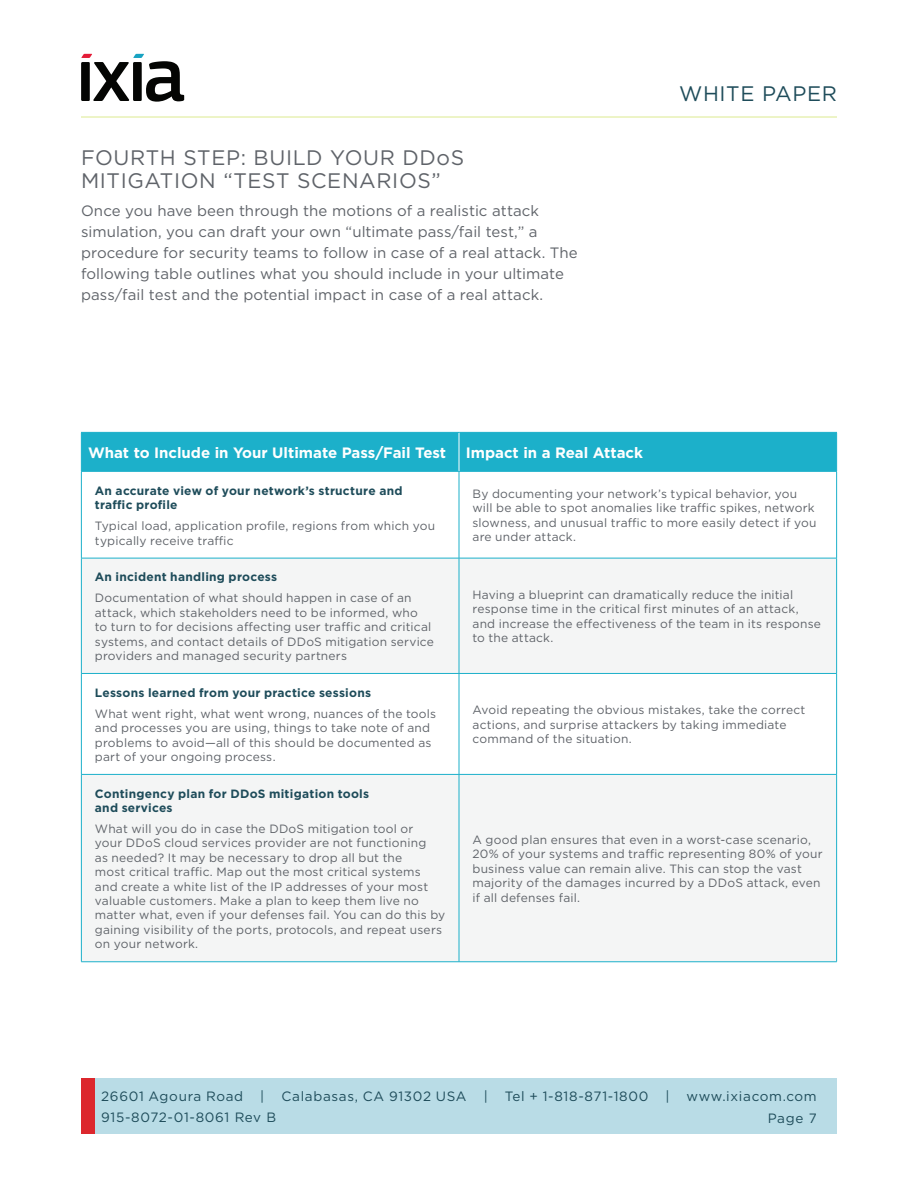
<style>
.page{position:relative;width:918px;height:1188px;background:#fff}
.page>*{position:absolute;margin:0;border:0;box-sizing:border-box;transform-origin:0 0}
.Header_1{font:21px/22.5px "Gotham";letter-spacing:.03em;color:#5f6369}
.t1{font:21px "Gotham";letter-spacing:.03em;color:#1e4c5a}
.Body{font:15px/21px "Gotham";letter-spacing:.005em;color:#5f6369}
.Table_Header{font:700 15px "Gotham";color:#fff}
.t2{font:13.5px "Gotham";letter-spacing:.05em;color:#1e4c5a}
.Table_Body{font:12px/14.4px "Gotham";letter-spacing:.015em;color:#5f6369}
.Table_Header_2{font:700 12px/14.4px "Gotham";letter-spacing:.02em;color:#1e4c5a}
</style>
<div class="page">
<div style="left:81px;top:1079px;width:756px;height:55px;background:#b9dce6"></div>
<div style="left:81px;top:1079px;width:13px;height:55px;background:#dc272d"></div>
<hr style="left:81px;top:117px;width:756px;height:1px;background:#dcea90">
<svg style="left:81px;top:54px;width:103px;height:48px"></svg>
<div style="left:82px;top:433px;width:754px;height:38px;background:#1cb0ca"></div>
<svg style="left:82px;top:559px;width:754px;height:403px;fill:#f4f5f5"></svg>
<hr style="left:459px;top:673px;width:378px;height:1px;background:#1cb0ca">
<hr style="left:459px;top:674px;width:1px;height:100px;background:#1cb0ca">
<hr style="left:836px;top:674px;width:1px;height:100px;background:#1cb0ca">
<hr style="left:81px;top:774px;width:378px;height:1px;background:#1cb0ca">
<hr style="left:81px;top:775px;width:1px;height:187px;background:#1cb0ca">
<hr style="left:459px;top:774px;width:378px;height:1px;background:#1cb0ca">
<hr style="left:836px;top:775px;width:1px;height:187px;background:#1cb0ca">
<hr style="left:459px;top:432px;width:378px;height:1px;background:#1cb0ca">
<hr style="left:836px;top:433px;width:1px;height:38px;background:#1cb0ca">
<hr style="left:459px;top:471px;width:378px;height:1px;background:#1cb0ca">
<hr style="left:459px;top:433px;width:1px;height:38px;background:#fff">
<hr style="left:459px;top:558px;width:1px;height:115px;background:#1cb0ca">
<hr style="left:836px;top:558px;width:1px;height:115px;background:#1cb0ca">
<hr style="left:459px;top:775px;width:1px;height:187px;background:#1cb0ca">
<hr style="left:459px;top:472px;width:1px;height:86px;background:#1cb0ca">
<hr style="left:81px;top:558px;width:1px;height:115px;background:#1cb0ca">
<hr style="left:81px;top:674px;width:1px;height:100px;background:#1cb0ca">
<hr style="left:836px;top:472px;width:1px;height:86px;background:#1cb0ca">
<hr style="left:81px;top:472px;width:1px;height:86px;background:#1cb0ca">
<hr style="left:81px;top:558px;width:378px;height:1px;background:#1cb0ca">
<hr style="left:459px;top:558px;width:378px;height:1px;background:#1cb0ca">
<hr style="left:81px;top:432px;width:378px;height:1px;background:#1cb0ca">
<hr style="left:81px;top:433px;width:1px;height:38px;background:#1cb0ca">
<hr style="left:81px;top:471px;width:378px;height:1px;background:#1cb0ca">
<hr style="left:81px;top:673px;width:378px;height:1px;background:#1cb0ca">
<hr style="left:81px;top:962px;width:378px;height:1px;background:#1cb0ca">
<hr style="left:459px;top:962px;width:378px;height:1px;background:#1cb0ca">
<p class="Header_1" style="left:81px;top:146px;width:385px">FOURTH STEP: BUILD YOUR DDoS<br>MITIGATION “TEST SCENARIOS”</p>
<p class="Body" style="left:81px;top:199px;width:498px">Once you have been through the motions of a realistic attack simulation, you can draft your own “ultimate pass/fail test,” a procedure for security teams to follow in case of a real attack. The following table outlines what you should include in your ultimate pass/fail test and the potential impact in case of a real attack.</p>
<h1 class="t1" style="left:679px;top:80px;width:159px">WHITE PAPER</h1>
<p class="Table_Header" style="left:88px;top:443px;width:360px">What to Include in Your Ultimate Pass/Fail Test</p>
<p class="Table_Header" style="left:466px;top:443px;width:179px">Impact in a Real Attack</p>
<p class="Table_Header_2" style="left:95px;top:483px;width:309px">An accurate view of your network’s structure and traffic profile</p>
<p class="Table_Body" style="left:95px;top:519px;width:342px">Typical load, application profile, regions from which you typically receive traffic</p>
<p class="Table_Body" style="left:472px;top:486px;width:345px">By documenting your network’s typical behavior, you will be able to spot anomalies like traffic spikes, network slowness, and unusual traffic to more easily detect if you are under attack.</p>
<p class="Table_Header_2" style="left:95px;top:570px;width:184px">An incident handling process</p>
<p class="Table_Body" style="left:95px;top:591px;width:341px">Documentation of what should happen in case of an attack, which stakeholders need to be informed, who<br>to turn to for decisions affecting user traffic and critical systems, and contact details of DDoS mitigation service providers and managed security partners</p>
<p class="Table_Body" style="left:472px;top:587px;width:350px">Having a blueprint can dramatically reduce the initial response time in the critical first minutes of an attack, and increase the effectiveness of the team in its response to the attack.</p>
<p class="Table_Header_2" style="left:95px;top:685px;width:278px">Lessons learned from your practice sessions</p>
<p class="Table_Body" style="left:95px;top:706px;width:343px">What went right, what went wrong, nuances of the tools and processes you are using, things to take note of and problems to avoid—all of this should be documented as part of your ongoing process.</p>
<p class="Table_Body" style="left:472px;top:703px;width:334px">Avoid repeating the obvious mistakes, take the correct actions, and surprise attackers by taking immediate command of the situation.</p>
<p class="Table_Header_2" style="left:95px;top:786px;width:276px">Contingency plan for DDoS mitigation tools and services</p>
<p class="Table_Body" style="left:95px;top:821px;width:352px">What will you do in case the DDoS mitigation tool or<br>your DDoS cloud services provider are not functioning<br>as needed? It may be necessary to drop all but the<br>most critical traffic. Map out the most critical systems and create a white list of the IP addresses of your most valuable customers. Make a plan to keep them live no matter what, even if your defenses fail. You can do this by gaining visibility of the ports, protocols, and repeat users on your network.</p>
<p class="Table_Body" style="left:472px;top:832px;width:352px">A good plan ensures that even in a worst-case scenario, 20% of your systems and traffic representing 80% of your business value can remain alive. This can stop the vast majority of the damages incurred by a DDoS attack, even if all defenses fail.</p>
<p class="t2" style="left:101px;top:1087px;width:144px">26601 Agoura Road</p>
<p class="t2" style="left:260px;top:1087px;width:6px">|</p>
<p class="t2" style="left:282px;top:1087px;width:187px">Calabasas, CA 91302 USA</p>
<p class="t2" style="left:484px;top:1087px;width:6px">|</p>
<p class="t2" style="left:505px;top:1087px;width:145px">Tel + 1-818-871-1800</p>
<p class="t2" style="left:665px;top:1087px;width:6px">|</p>
<p class="t2" style="left:687px;top:1087px;width:132px">www.ixiacom.com</p>
<p class="t2" style="left:101px;top:1109px;width:177px">915-8072-01-8061 Rev B</p>
<p class="t2" style="left:768px;top:1110px;width:51px">Page 7</p>
</div>
